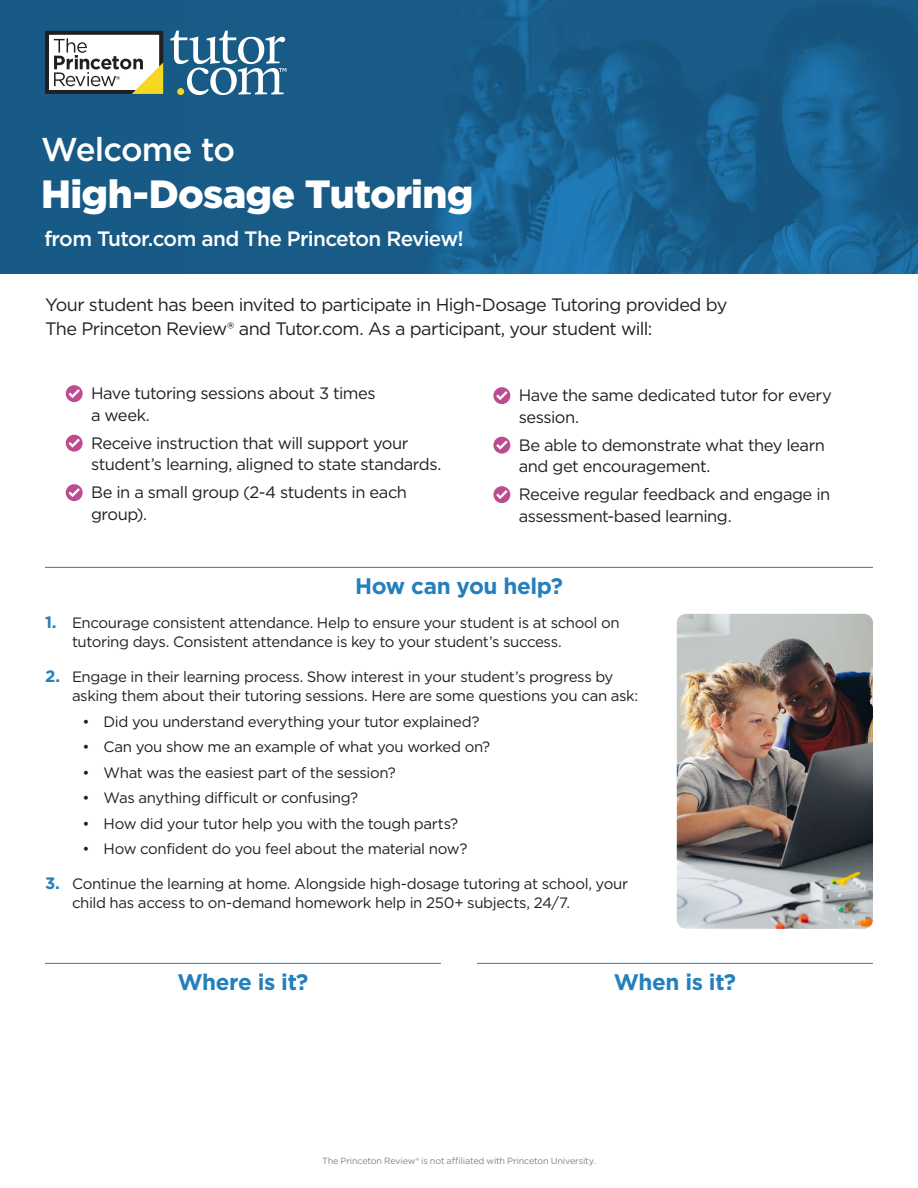
<style>
.page{position:relative;width:918px;height:1188px;background:#fff}
.page>*{position:absolute;margin:0;border:0;box-sizing:border-box;transform-origin:0 0}
.t1{font:900 39.3px "Gotham";letter-spacing:-.02em;color:#fff}
.t2{font:500 33px "Gotham";letter-spacing:-.025em;color:#fff}
.t3{font:700 22.5px "Gotham";letter-spacing:-.02em;color:#247fbc}
.t4{font:500 20.85px "Gotham";letter-spacing:-.035em;color:#fff}
.t5{font:18px/24px "Gotham";letter-spacing:-.035em;color:#231f20}
.t6{font:16.5px/21.5px "Gotham";letter-spacing:-.03em;color:#231f20}
.t7{font:15px/19.5px "Gotham";letter-spacing:-.025em;color:#231f20}
.t8{font:9px "Gotham";letter-spacing:-.02em;color:#8a8280}
.s1{font-weight:700;font-size:16.5px;color:#247fbc}
</style>
<div class="page">
<div style="left:0;top:0;width:918px;height:274px;background:#175a85"></div>
<img style="left:225px;top:0;width:693px;height:274px">
<div style="left:66px;top:385px;width:17px;height:17px;background:#bd4b90;border-radius:50%"></div>
<svg style="left:69px;top:389px;width:11px;height:9px"></svg>
<div style="left:66px;top:435px;width:17px;height:17px;background:#bd4b90;border-radius:50%"></div>
<svg style="left:69px;top:439px;width:11px;height:9px"></svg>
<div style="left:66px;top:484px;width:17px;height:17px;background:#bd4b90;border-radius:50%"></div>
<svg style="left:69px;top:488px;width:11px;height:9px"></svg>
<div style="left:493px;top:387px;width:17px;height:17px;background:#bd4b90;border-radius:50%"></div>
<svg style="left:496px;top:391px;width:11px;height:9px"></svg>
<div style="left:493px;top:437px;width:17px;height:17px;background:#bd4b90;border-radius:50%"></div>
<svg style="left:496px;top:441px;width:11px;height:8px"></svg>
<div style="left:493px;top:486px;width:17px;height:17px;background:#bd4b90;border-radius:50%"></div>
<svg style="left:496px;top:490px;width:11px;height:9px"></svg>
<svg style="left:170px;top:31px;width:116px;height:64px"></svg>
<svg style="left:45px;top:31px;width:118px;height:63px;background:#c1beb2"></svg>
<hr style="left:45px;top:567px;width:828px;height:1px;background:#247fbc">
<hr style="left:45px;top:963px;width:396px;height:1px;background:#247fbc">
<hr style="left:477px;top:963px;width:396px;height:1px;background:#247fbc">
<img style="left:677px;top:614px;width:196px;height:315px">
<h1 class="t2" style="left:41px;top:128px;width:195px">Welcome to</h1>
<h1 class="t1" style="left:41px;top:167px;width:434px">High-Dosage Tutoring</h1>
<h1 class="t4" style="left:44px;top:225px;width:421px">from Tutor.com and The Princeton Review!</h1>
<p class="t5" style="left:45px;top:293px;width:684px">Your student has been invited to participate in High-Dosage Tutoring provided by<br>The Princeton Review® and Tutor.com. As a participant, your student will:</p>
<p class="t6" style="left:91px;top:382px;width:286px">Have tutoring sessions about 3 times a week.</p>
<p class="t6" style="left:91px;top:432px;width:352px">Receive instruction that will support your student’s learning, aligned to state standards.</p>
<p class="t6" style="left:91px;top:481px;width:318px">Be in a small group (2-4 students in each group).</p>
<p class="t6" style="left:519px;top:384px;width:315px">Have the same dedicated tutor for every session.</p>
<p class="t6" style="left:519px;top:434px;width:308px">Be able to demonstrate what they learn and get encouragement.</p>
<p class="t6" style="left:519px;top:483px;width:313px">Receive regular feedback and engage in assessment-based learning.</p>
<p class="t3" style="left:355px;top:571px;width:209px">How can you help?</p>
<p class="t7" style="left:72px;top:612px;width:549px;text-indent:-27px"><span class="s1">1.</span> Encourage consistent attendance. Help to ensure your student is at school on tutoring days. Consistent attendance is key to your student’s success.</p>
<p class="t7" style="left:72px;top:666px;width:568px;text-indent:-27px"><span class="s1">2.</span> Engage in their learning process. Show interest in your student’s progress by asking them about their tutoring sessions. Here are some questions you can ask:</p>
<p class="t7" style="left:82px;top:711px;width:398px">• Did you understand everything your tutor explained?</p>
<p class="t7" style="left:82px;top:737px;width:409px">• Can you show me an example of what you worked on?</p>
<p class="t7" style="left:82px;top:762px;width:315px">• What was the easiest part of the session?</p>
<p class="t7" style="left:82px;top:788px;width:277px">• Was anything difficult or confusing?</p>
<p class="t7" style="left:82px;top:813px;width:377px">• How did your tutor help you with the tough parts?</p>
<p class="t7" style="left:82px;top:839px;width:386px">• How confident do you feel about the material now?</p>
<p class="t7" style="left:72px;top:873px;width:558px;text-indent:-27px"><span class="s1">3.</span> Continue the learning at home. Alongside high-dosage tutoring at school, your child has access to on-demand homework help in 250+ subjects, 24/7.</p>
<p class="t3" style="left:177px;top:967px;width:133px">Where is it?</p>
<p class="t3" style="left:614px;top:967px;width:124px">When is it?</p>
<p class="t8" style="left:322px;top:1155px;width:275px">The Princeton Review® is not affiliated with Princeton University.</p>
</div>
